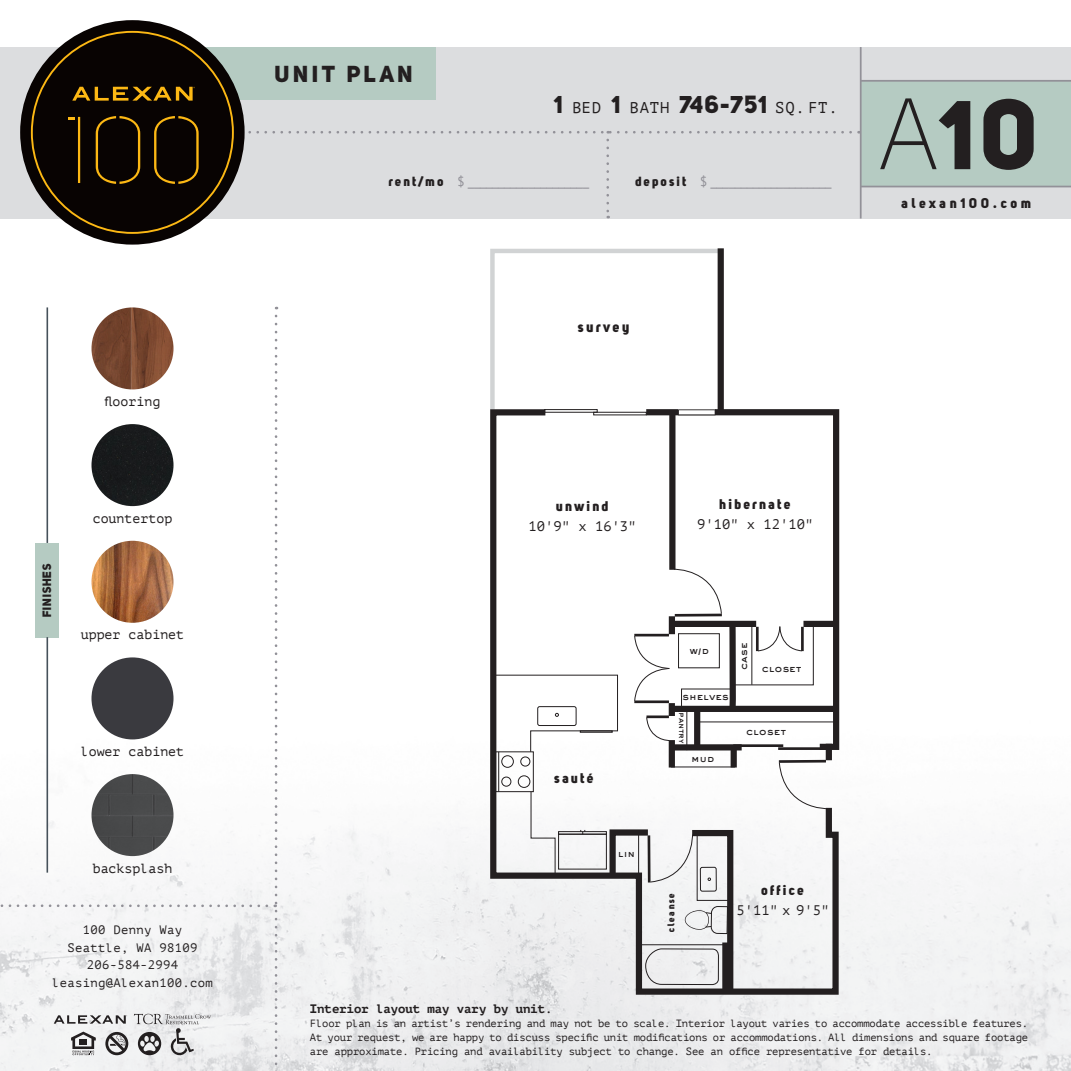
<style>
.page{position:relative;width:1071px;height:1071px;background:#fff}
.page>*{position:absolute;margin:0;border:0;box-sizing:border-box;transform-origin:0 0}
.t1{font:98px "Uni Sans Heavy";color:#231f20}
.t2{font:22.93px "Uni Sans Heavy";letter-spacing:.145em;color:#231f20}
.t3{font:15.58px "PT Mono";letter-spacing:.05em;color:#231f20}
.t4{font:14.53px "Uni Sans Heavy";letter-spacing:.16em;color:#231f20}
.t5{font:14px "Uni Sans Heavy";letter-spacing:.24em;color:#231f20}
.t6{font:13.83px "PT Mono";color:#231f20}
.t7{font:13.83px "Uni Sans Heavy";letter-spacing:.155em;color:#231f20}
.t8{font:13.3px "PT Mono";color:#231f20}
.t9{font:13.12px "PT Mono";color:#929198}
.t10{font:12.25px/17.5px "PT Mono";letter-spacing:.025em;color:#231f20;text-align:center}
.t11{font:700 12.25px "PT Mono";color:#231f20}
.t12{font:12.08px "Uni Sans Heavy";letter-spacing:.04em;color:#231f20}
.t13{font:10.5px/14px "PT Mono";letter-spacing:-.015em;color:#231f20;text-align:justify}
.t14{font:9.62px "AT Sackers Heavy Gothic";color:#231f20}
.t15{font:9.62px "Uni Sans Heavy";letter-spacing:.15em;color:#231f20}
.t16{font:8.4px "AT Sackers Heavy Gothic";letter-spacing:-.025em;color:#231f20;scale:.93 1}
.s1{font-family:"Uni Sans Heavy";font-size:24.5px}
.s2{font-family:"Uni Sans Heavy";color:#231f20}
.s3{font-family:"Uni Sans Light"}
.s4{font-style:italic;font-size:8.75px}
</style>
<div class="page">
<img style="left:0;top:518px;width:1071px;height:553px">
<div style="left:0;top:47px;width:1071px;height:172px;background:#dcdddf"></div>
<div style="left:861px;top:82px;width:210px;height:105px;background:#b5cbc2"></div>
<div style="left:193px;top:47px;width:243px;height:53px;background:#b5cbc2"></div>
<hr style="left:860px;top:47px;width:2px;height:172px;background:#929198">
<hr style="left:861px;top:80px;width:210px;height:2px;background:#929198">
<hr style="left:861px;top:186px;width:210px;height:1px;background:#929198">
<div style="left:20px;top:20px;width:225px;height:225px;background:#080302;border-radius:50%"></div>
<svg style="left:72px;top:87px;width:123px;height:14px"></svg>
<svg style="left:68px;top:116px;width:783px;height:102px"></svg>
<svg style="left:275px;top:316px;width:2px;height:755px"></svg>
<svg style="left:0;top:904px;width:267px;height:3px"></svg>
<img style="left:92px;top:307px;width:82px;height:82px;border-radius:41px">
<div style="left:92px;top:424px;width:82px;height:82px;background:#181a1c;border-radius:41px"></div>
<div style="left:92px;top:774px;width:82px;height:82px;background:#494a4b;border-radius:41px"></div>
<img style="left:92px;top:541px;width:82px;height:82px;border-radius:41px">
<div style="left:92px;top:657px;width:82px;height:82px;background:#3a3a3f;border-radius:41px"></div>
<div style="left:36px;top:543px;width:23px;height:94px;background:#b5cbc2"></div>
<hr style="left:47px;top:307px;width:1px;height:236px;background:#46515a">
<hr style="left:47px;top:637px;width:1px;height:236px;background:#46515a">
<svg style="left:71px;top:1032px;width:25px;height:23px"></svg>
<svg style="left:105px;top:1032px;width:23px;height:23px"></svg>
<svg style="left:54px;top:1015px;width:73px;height:9px"></svg>
<svg style="left:134px;top:1014px;width:77px;height:45px"></svg>
<svg style="left:488px;top:409px;width:353px;height:587px"></svg>
<div style="left:671px;top:744px;width:71px;height:7px;background:#231f20"></div>
<div style="left:669px;top:740px;width:6px;height:28px;background:#231f20"></div>
<div style="left:731px;top:745px;width:6px;height:23px;background:#231f20"></div>
<div style="left:820px;top:744px;width:12px;height:6px;background:#231f20"></div>
<div style="left:694px;top:709px;width:6px;height:39px;background:#231f20"></div>
<div style="left:670px;top:706px;width:166px;height:6px;background:#231f20"></div>
<div style="left:803px;top:621px;width:33px;height:6px;background:#231f20"></div>
<div style="left:669px;top:413px;width:7px;height:157px;background:#231f20"></div>
<hr style="left:687px;top:710px;width:1px;height:40px;background:#231f20">
<hr style="left:671px;top:767px;width:64px;height:1px;background:#231f20">
<hr style="left:698px;top:722px;width:139px;height:1px;background:#231f20">
<svg style="left:634px;top:568px;width:180px;height:173px"></svg>
<svg style="left:488px;top:248px;width:239px;height:167px"></svg>
<div style="left:580px;top:731px;width:33px;height:2px;border:1px solid #231f20"></div>
<div style="left:544px;top:409px;width:54px;height:4px;border:1px solid #231f20"></div>
<div style="left:593px;top:412px;width:54px;height:3px;border:1px solid #231f20"></div>
<svg style="left:606px;top:826px;width:130px;height:170px"></svg>
<div style="left:700px;top:867px;width:17px;height:25px;border:1px solid #231f20;border-radius:2px"></div>
<div style="left:697px;top:834px;width:32px;height:67px;border:1px solid #231f20"></div>
<p class="t8" style="left:105px;top:394px;width:57px">flooring</p>
<p class="t12" style="left:40px;top:617px;width:55px;rotate:-90deg">FINISHES</p>
<p class="t8" style="left:93px;top:511px;width:81px">countertop</p>
<p class="t8" style="left:81px;top:628px;width:105px">upper cabinet</p>
<p class="t8" style="left:81px;top:744px;width:105px">lower cabinet</p>
<p class="t8" style="left:93px;top:861px;width:81px">backsplash</p>
<p class="t10" style="left:52px;top:922px;width:162px">100 Denny Way<br>Seattle, WA 98109<br>206-584-2994 leasing@Alexan100.com</p>
<h2 class="t2" style="left:275px;top:60px;width:140px">UNIT PLAN</h2>
<h3 class="t3" style="left:554px;top:99px;width:285px"><span class="s1">1</span> BED <span class="s1">1</span> BATH <span class="s1">746-751</span> SQ. FT.</h3>
<p class="t9" style="left:389px;top:175px;width:203px"><span class="s2">r e n t / m o</span> $ ____________________</p>
<p class="t9" style="left:635px;top:175px;width:199px"><span class="s2">d e p o s i t</span> $ ____________________</p>
<h1 class="t1" style="left:878px;top:76px;width:165px"><span class="s3">A</span>10</h1>
<h3 class="t5" style="left:902px;top:194px;width:132px">alexan100.com</h3>
<h3 class="t4" style="left:578px;top:318px;width:53px">survey</h3>
<h3 class="t7" style="left:556px;top:498px;width:54px">unwind</h3>
<h3 class="t6" style="left:528px;top:519px;width:110px">10'9" x 16'3"</h3>
<h3 class="t7" style="left:720px;top:496px;width:73px">hibernate</h3>
<h3 class="t6" style="left:697px;top:517px;width:118px">9'10" x 12'10"</h3>
<h3 class="t7" style="left:554px;top:770px;width:41px">sauté</h3>
<p class="t14" style="left:618px;top:847px;width:19px">lin</p>
<p class="t11" style="left:310px;top:1003px;width:244px">Interior layout may vary by unit.</p>
<p class="t14" style="left:690px;top:644px;width:21px">w<span class="s4">/</span>d</p>
<p class="t14" style="left:682px;top:690px;width:48px">shelves</p>
<p class="t16" style="left:688px;top:712px;width:35px;rotate:90deg">pantry</p>
<p class="t14" style="left:691px;top:752px;width:25px">mud</p>
<p class="t14" style="left:737px;top:670px;width:29px;rotate:-90deg">case</p>
<p class="t14" style="left:762px;top:662px;width:42px">closet</p>
<p class="t14" style="left:746px;top:725px;width:42px">closet</p>
<p class="t15" style="left:665px;top:932px;width:41px;rotate:-90deg">cleanse</p>
<h3 class="t7" style="left:761px;top:882px;width:45px">office</h3>
<h3 class="t6" style="left:736px;top:903px;width:94px">5'11" x 9'5"</h3>
<p class="t13" style="left:310px;top:1017px;width:720px">Floor plan is an artist’s rendering and may not be to scale. Interior layout varies to accommodate accessible features.<br>At your request, we are happy to discuss specific unit modifications or accommodations. All dimensions and square footage are approximate. Pricing and availability subject to change. See an office representative for details.</p>
</div>
